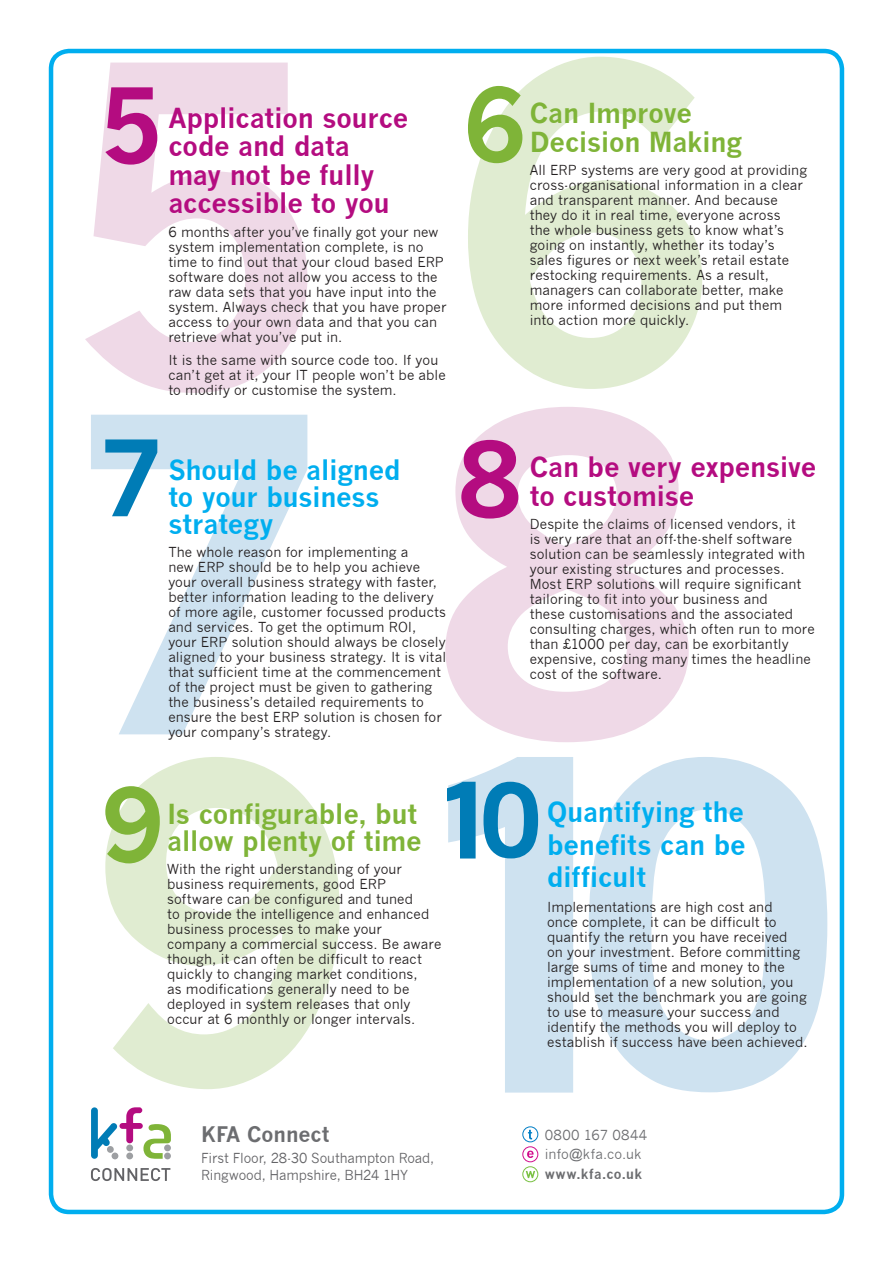
<style>
.page{position:relative;width:893px;height:1263px;background:#fff}
.page>*{position:absolute;margin:0;border:0;box-sizing:border-box;transform-origin:0 0}
.t1{font:700 27px/28.5px "News Gothic";letter-spacing:-.01em;color:#b40c80}
.t2{font:700 27px/27px "News Gothic";letter-spacing:-.01em;color:#00aeef}
.t3{font:700 27px/28.5px "News Gothic";letter-spacing:-.015em;color:#7fb438}
.t4{font:700 21px "News Gothic";color:#6c6d70}
.t5{font:13.5px/15px "News Gothic";letter-spacing:.005em;color:#231f20}
.t6{font:13.5px/16.5px "News Gothic";letter-spacing:-.01em;color:#636366}
.t7{font:13.5px/19.5px "News Gothic";letter-spacing:.02em;color:#6c6d70}
.t8{font:700 13.5px "News Gothic";letter-spacing:.035em;color:#6c6d70}
</style>
<div class="page">
<div style="left:49px;top:49px;width:795px;height:1165px;border:4px solid #00aeef;border-radius:18px"></div>
<svg style="left:589px;top:757px;width:238px;height:335px;fill:#cee2f0"></svg>
<svg style="left:445px;top:407px;width:244px;height:335px;fill:#efd9e7"></svg>
<svg style="left:91px;top:415px;width:216px;height:319px"></svg>
<svg style="left:468px;top:57px;width:234px;height:332px;fill:#e0ecd1"></svg>
<svg style="left:105px;top:757px;width:235px;height:332px;fill:#e0ecd1"></svg>
<svg style="left:468px;top:86px;width:54px;height:77px"></svg>
<svg style="left:105px;top:786px;width:55px;height:77px;background:#acce7e"></svg>
<svg style="left:85px;top:63px;width:222px;height:330px"></svg>
<svg style="left:91px;top:1107px;width:80px;height:52px"></svg>
<div style="left:107px;top:1146px;width:7px;height:7px;background:#9d9fa2;border-radius:50%"></div>
<div style="left:112px;top:1152px;width:6px;height:7px;background:#9d9fa2;border-radius:50%"></div>
<svg style="left:91px;top:1168px;width:79px;height:13px"></svg>
<svg style="left:105px;top:87px;width:52px;height:78px;background:#d06eb1"></svg>
<svg style="left:105px;top:439px;width:52px;height:77px"></svg>
<div style="left:522px;top:1126px;width:16px;height:16px;border:1px solid #007ec5;border-radius:50%"></div>
<svg style="left:528px;top:1130px;width:4px;height:9px"></svg>
<div style="left:522px;top:1166px;width:16px;height:16px;border:1px solid #79c142;border-radius:50%"></div>
<svg style="left:526px;top:1171px;width:9px;height:7px"></svg>
<div style="left:522px;top:1146px;width:16px;height:16px;border:1px solid #d20e8c;border-radius:50%"></div>
<svg style="left:527px;top:1150px;width:7px;height:8px"></svg>
<svg style="left:461px;top:440px;width:57px;height:78px;background:#cb5ea9"></svg>
<svg style="left:447px;top:757px;width:126px;height:335px"></svg>
<h1 class="t1" style="left:168px;top:103px;width:241px">Application source code and data may not be fully accessible to you</h1>
<p class="t5" style="left:168px;top:224px;width:280px">6 months after you’ve finally got your new system implementation complete, is no time to find out that your cloud based ERP software does not allow you access to the raw data sets that you have input into the system. Always check that you have proper access to your own data and that you can retrieve what you’ve put in.</p>
<p class="t5" style="left:168px;top:353px;width:279px">It is the same with source code too. If you can’t get at it, your IT people won’t be able to modify or customise the system.</p>
<h1 class="t2" style="left:168px;top:456px;width:234px">Should be aligned to your business strategy</h1>
<p class="t5" style="left:168px;top:545px;width:279px">The whole reason for implementing a<br>new ERP should be to help you achieve your overall business strategy with faster, better information leading to the delivery of more agile, customer focussed products and services. To get the optimum ROI, your ERP solution should always be closely aligned to your business strategy. It is vital that sufficient time at the commencement of the project must be given to gathering the business’s detailed requirements to ensure the best ERP solution is chosen for your company’s strategy.</p>
<h1 class="t3" style="left:167px;top:800px;width:256px;line-height:27px">Is configurable, but allow plenty of time</h1>
<p class="t5" style="left:167px;top:862px;width:276px">With the right understanding of your business requirements, good ERP software can be configured and tuned<br>to provide the intelligence and enhanced business processes to make your company a commercial success. Be aware though, it can often be difficult to react quickly to changing market conditions,<br>as modifications generally need to be deployed in system releases that only occur at 6 monthly or longer intervals.</p>
<h2 class="t4" style="left:201px;top:1122px;width:130px">KFA Connect</h2>
<p class="t6" style="left:201px;top:1150px;width:235px">First Floor, 28-30 Southampton Road,<br>Ringwood, Hampshire, BH24 1HY</p>
<h1 class="t3" style="left:530px;top:99px;width:214px">Can Improve<br>Decision Making</h1>
<p class="t5" style="left:530px;top:163px;width:279px">All ERP systems are very good at providing cross-organisational information in a clear and transparent manner. And because they do it in real time, everyone across<br>the whole business gets to know what’s going on instantly, whether its today’s sales figures or next week’s retail estate restocking requirements. As a result, managers can collaborate better, make more informed decisions and put them into action more quickly.</p>
<h1 class="t1" style="left:530px;top:453px;width:288px">Can be very expensive to customise</h1>
<p class="t5" style="left:530px;top:517px;width:287px">Despite the claims of licensed vendors, it<br>is very rare that an off-the-shelf software solution can be seamlessly integrated with your existing structures and processes.<br>Most ERP solutions will require significant tailoring to fit into your business and<br>these customisations and the associated consulting charges, which often run to more than £1000 per day, can be exorbitantly expensive, costing many times the headline cost of the software.</p>
<h1 class="t2" style="left:547px;top:796px;width:200px;line-height:32.4px;text-align:justify">Quantifying the benefits can be difficult</h1>
<p class="t5" style="left:547px;top:900px;width:262px">Implementations are high cost and<br>once complete, it can be difficult to quantify the return you have received<br>on your investment. Before committing large sums of time and money to the implementation of a new solution, you should set the benchmark you are going to use to measure your success and identify the methods you will deploy to establish if success have been achieved.</p>
<p class="t7" style="left:545px;top:1125px;width:104px">0800 167 0844 info@kfa.co.uk</p>
<p class="t8" style="left:545px;top:1165px;width:99px">www.kfa.co.uk</p>
</div>
